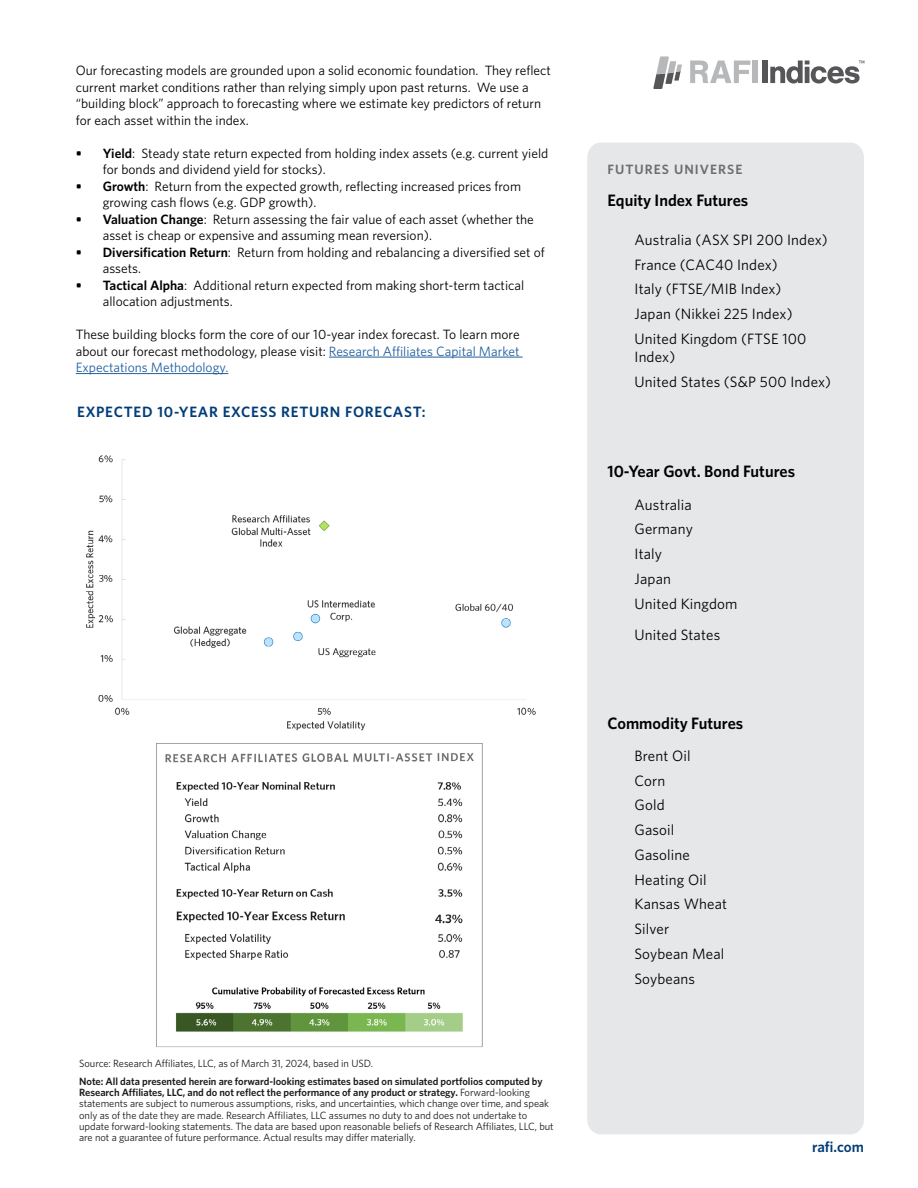
<style>
.page{position:relative;width:918px;height:1188px;background:#fff}
.page>*{position:absolute;margin:0;border:0;box-sizing:border-box;transform-origin:0 0}
.t1{font:600 16.5px "Whitney";color:#000}
.t2{font:15px/24.8px "Whitney";letter-spacing:.01em;color:#000}
.t3{font:600 15px "Whitney";letter-spacing:.05em;color:#003d78}
.t4{font:13.5px/16.5px "Whitney";color:#000}
.t5{font:600 13.5px "Whitney";letter-spacing:.075em;color:#6d6e71}
.t6{font:10.5px/11.2px "Whitney";letter-spacing:-.005em;color:#1c1c1c}
.s1{font-weight:600}
.s2{color:#215e9e}
</style>
<div class="page">
<div style="left:753px;top:61px;width:5px;height:22px;background:#b6b8ba"></div>
<div style="left:762px;top:61px;width:5px;height:22px;background:#565659"></div>
<svg style="left:653px;top:56px;width:29px;height:33px"></svg>
<svg style="left:690px;top:61px;width:60px;height:22px"></svg>
<svg style="left:770px;top:60px;width:94px;height:24px"></svg>
<img style="left:86px;top:455px;width:450px;height:276px">
<div style="left:587px;top:143px;width:277px;height:991px;background:#e6e7e8"></div>
<img style="left:156px;top:743px;width:327px;height:304px">
<hr style="left:329px;top:357px;width:194px;height:1px;background:#215e9e">
<hr style="left:76px;top:373px;width:152px;height:1px;background:#215e9e">
<p class="t4" style="left:76px;top:62px;width:477px">Our forecasting models are grounded upon a solid economic foundation. They reflect current market conditions rather than relying simply upon past returns. We use a “building block” approach to forecasting where we estimate key predictors of return for each asset within the index.</p>
<p class="t4" style="left:103px;top:144px;width:447px;text-indent:-27px"><span class="s1">• Yield</span>: Steady state return expected from holding index assets (e.g. current yield for bonds and dividend yield for stocks).</p>
<p class="t4" style="left:103px;top:177px;width:420px;text-indent:-27px"><span class="s1">• Growth</span>: Return from the expected growth, reflecting increased prices from growing cash flows (e.g. GDP growth).</p>
<p class="t4" style="left:103px;top:210px;width:433px;text-indent:-27px"><span class="s1">• Valuation Change</span>: Return assessing the fair value of each asset (whether the asset is cheap or expensive and assuming mean reversion).</p>
<p class="t4" style="left:103px;top:243px;width:444px;text-indent:-27px"><span class="s1">• Diversification Return</span>: Return from holding and rebalancing a diversified set of assets.</p>
<p class="t4" style="left:103px;top:276px;width:423px;text-indent:-27px"><span class="s1">• Tactical Alpha</span>: Additional return expected from making short-term tactical allocation adjustments.</p>
<p class="t4" style="left:76px;top:326px;width:445px;text-align:justify">These building blocks form the core of our 10-year index forecast. To learn more about our forecast methodology, please visit: <span class="s2">Research Affiliates Capital Market Expectations Methodology.</span></p>
<p class="t3" style="left:77px;top:401px;width:350px">EXPECTED 10-YEAR EXCESS RETURN FORECAST:</p>
<p class="t6" style="left:79px;top:1057px;width:295px">Source: Research Affiliates, LLC, as of March 31, 2024, based in USD.</p>
<p class="t6" style="left:79px;top:1075px;width:476px"><span class="s1">Note: All data presented herein are forward-looking estimates based on simulated portfolios computed by Research Affiliates, LLC, and do not reflect the performance of any product or strategy.</span> Forward-looking statements are subject to numerous assumptions, risks, and uncertainties, which change over time, and speak only as of the date they are made. Research Affiliates, LLC assumes no duty to and does not undertake to update forward-looking statements. The data are based upon reasonable beliefs of Research Affiliates, LLC, but are not a guarantee of future performance. Actual results may differ materially.</p>
<p class="t5" style="left:608px;top:160px;width:136px">FUTURES UNIVERSE</p>
<p class="t1" style="left:608px;top:189px;width:142px">Equity Index Futures</p>
<p class="t2" style="left:634px;top:227px;width:195px">Australia (ASX SPI 200 Index)<br>France (CAC40 Index)<br>Italy (FTSE/MIB Index)<br>Japan (Nikkei 225 Index)<br>United Kingdom (FTSE 100</p>
<p class="t2" style="left:634px;top:344px;width:198px">Index)<br>United States (S&amp;P 500 Index)</p>
<p class="t1" style="left:608px;top:461px;width:189px">10-Year Govt. Bond Futures</p>
<p class="t2" style="left:634px;top:492px;width:105px">Australia<br>Germany<br>Italy<br>Japan<br>United Kingdom</p>
<p class="t2" style="left:634px;top:622px;width:87px">United States</p>
<p class="t1" style="left:608px;top:712px;width:137px">Commodity Futures</p>
<p class="t2" style="left:634px;top:743px;width:94px">Brent Oil<br>Corn<br>Gold<br>Gasoil<br>Gasoline<br>Heating Oil<br>Kansas Wheat<br>Silver<br>Soybean Meal<br>Soybeans</p>
<p class="t3" style="left:812px;top:1137px;width:53px">rafi.com</p>
</div>
